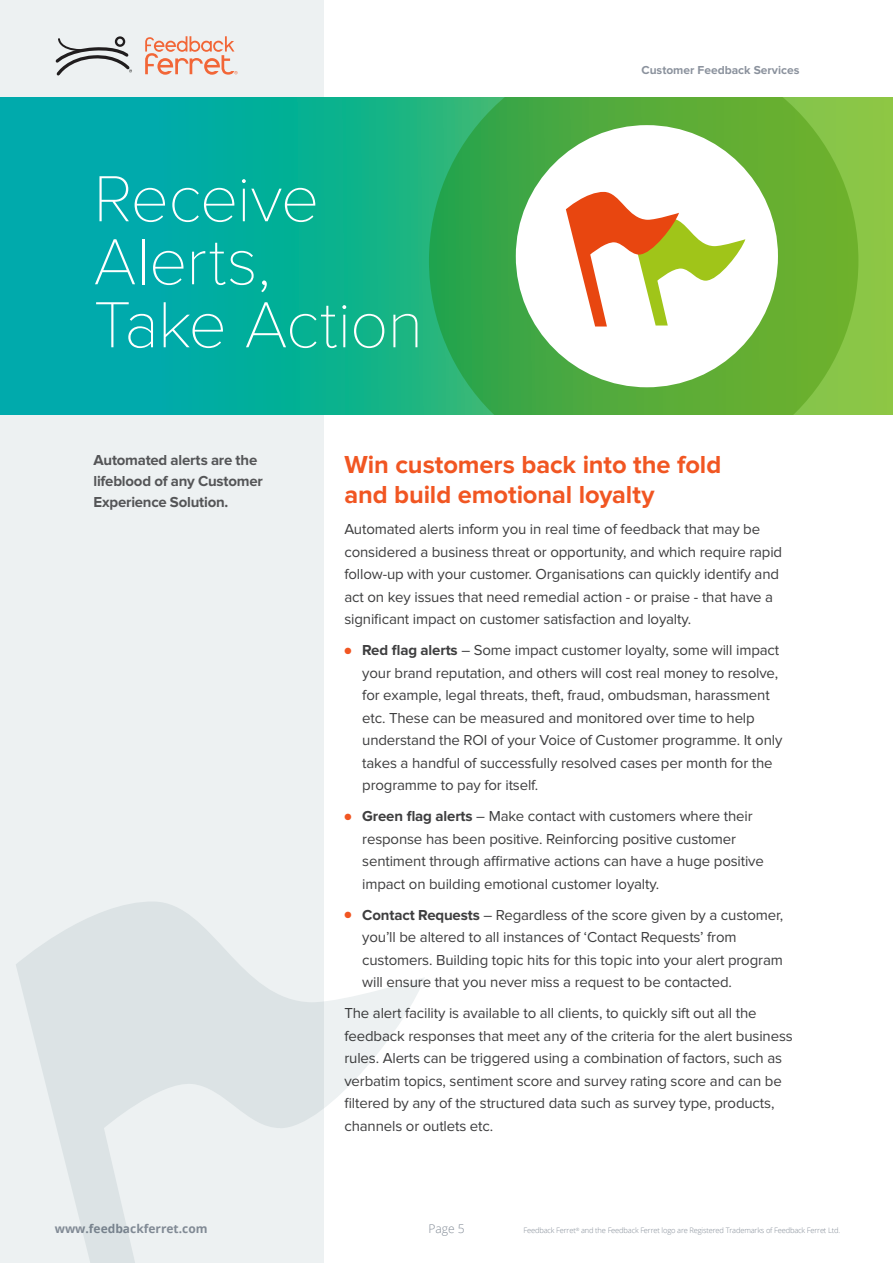
<style>
.page{position:relative;width:893px;height:1263px;background:#fff}
.page>*{position:absolute;margin:0;border:0;box-sizing:border-box;transform-origin:0 0}
.Sub_Heading{font:100 67.5px/63px "Proxima Nova T";letter-spacing:-.015em;color:#fff}
.Sub_heading{font:700 25.5px/30px "Proxima Nova";letter-spacing:-.005em;color:#f15622}
.Body_Copy{font:15px/22.5px "Proxima Nova";letter-spacing:-.01em;color:#3e3e3f}
.Body_Copy-2{font:700 15px/21px "Proxima Nova";letter-spacing:-.015em;color:#545557}
.t1{font:700 12px "Proxima Nova";color:#8b929d}
.t2{font:700 12px "Open Sans";color:#818a95}
.t3{font:300 12px "Open Sans";color:#818a95}
.t4{font:300 7.5px "Open Sans";letter-spacing:-.02em;color:#818a95}
.s1{color:#f15622}
.s2{font-weight:700}
</style>
<div class="page">
<div style="left:0;top:0;width:323px;height:1263px;background:#edf1f2"></div>
<svg style="left:56px;top:36px;width:182px;height:40px"></svg>
<svg style="left:0;top:98px;width:893px;height:317px;background:#0eaf96"></svg>
<svg style="left:429px;top:98px;width:429px;height:317px;background:#51ad42"></svg>
<div style="left:516px;top:125px;width:262px;height:262px;background:#fff;border-radius:50%"></div>
<svg style="left:566px;top:192px;width:179px;height:134px"></svg>
<svg style="left:16px;top:900px;width:408px;height:363px"></svg>
<p class="Sub_Heading" style="left:94px;top:163px;width:331px">Receive<br>Alerts,<br>Take Action</p>
<p class="t1" style="left:641px;top:63px;width:159px">Customer Feedback Services</p>
<p class="Body_Copy-2" style="left:94px;top:450px;width:171px">Automated alerts are the lifeblood of any Customer<br>Experience Solution.</p>
<p class="t2" style="left:55px;top:1220px;width:154px">www.feedbackferret.com</p>
<p class="Sub_heading" style="left:344px;top:450px;width:378px">Win customers back into the fold and build emotional loyalty</p>
<p class="Body_Copy" style="left:344px;top:518px;width:439px">Automated alerts inform you in real time of feedback that may be considered a business threat or opportunity, and which require rapid follow-up with your customer. Organisations can quickly identify and act on key issues that need remedial action - or praise - that have a significant impact on customer satisfaction and loyalty.</p>
<p class="Body_Copy" style="left:362px;top:639px;width:422px;text-indent:-18px"><span class="s1">●</span> <span class="s2">Red flag alerts</span> – Some impact customer loyalty, some will impact your brand reputation, and others will cost real money to resolve, for example, legal threats, theft, fraud, ombudsman, harassment etc. These can be measured and monitored over time to help understand the ROI of your Voice of Customer programme. It only takes a handful of successfully resolved cases per month for the programme to pay for itself.</p>
<p class="Body_Copy" style="left:362px;top:805px;width:403px;text-indent:-18px"><span class="s1">●</span> <span class="s2">Green flag alerts</span> – Make contact with customers where their response has been positive. Reinforcing positive customer sentiment through affirmative actions can have a huge positive impact on building emotional customer loyalty.</p>
<p class="Body_Copy" style="left:362px;top:903px;width:422px;text-indent:-18px"><span class="s1">●</span> <span class="s2">Contact Requests</span> – Regardless of the score given by a customer, you’ll be altered to all instances of ‘Contact Requests’ from customers. Building topic hits for this topic into your alert program will ensure that you never miss a request to be contacted.</p>
<p class="Body_Copy" style="left:344px;top:1002px;width:450px">The alert facility is available to all clients, to quickly sift out all the feedback responses that meet any of the criteria for the alert business rules. Alerts can be triggered using a combination of factors, such as verbatim topics, sentiment score and survey rating score and can be filtered by any of the structured data such as survey type, products, channels or outlets etc.</p>
<p class="t3" style="left:428px;top:1220px;width:38px">Page 5</p>
<p class="t4" style="left:524px;top:1225px;width:318px">Feedback Ferret<sup>®</sup> and the Feedback Ferret logo are Registered Trademarks of Feedback Ferret Ltd.</p>
</div>
